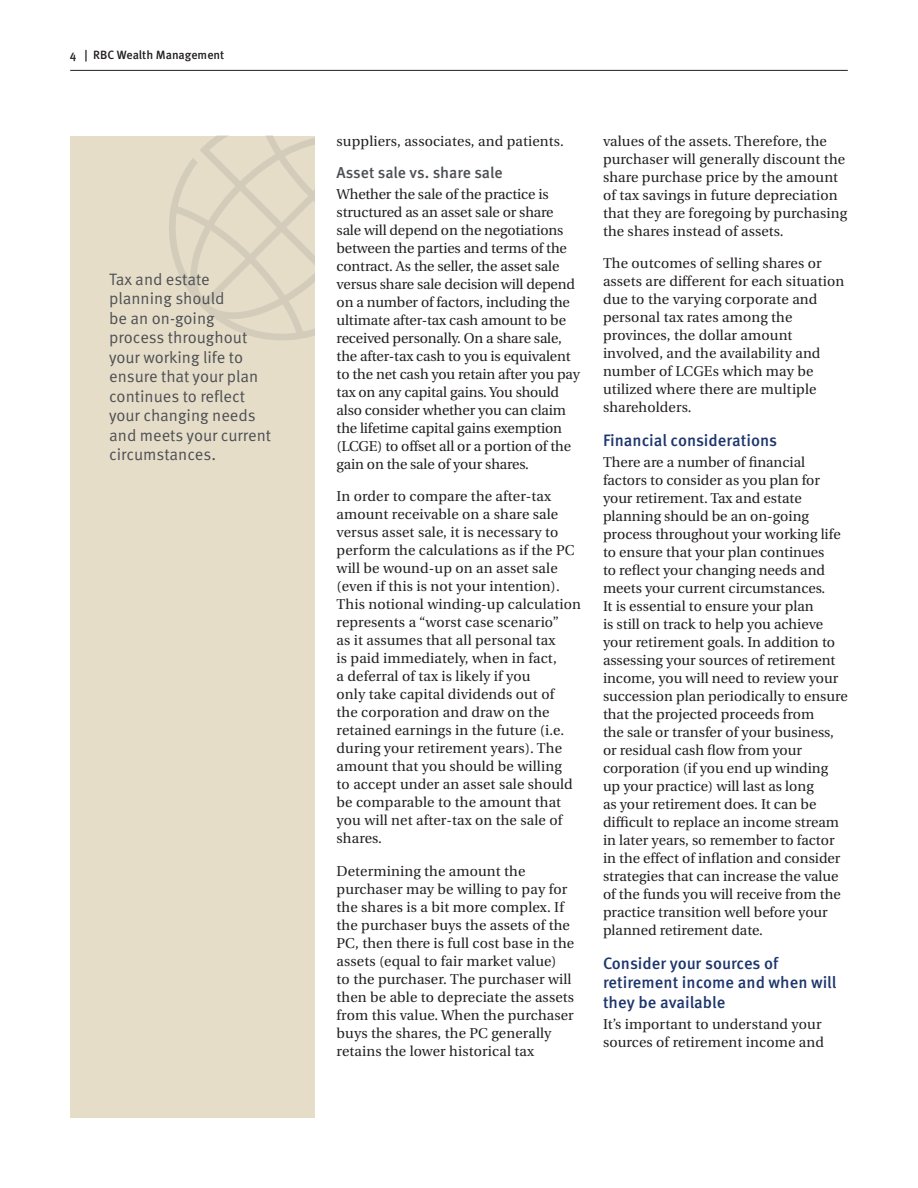
<style>
.page{position:relative;width:918px;height:1188px;background:#fff}
.page>*{position:absolute;margin:0;border:0;box-sizing:border-box;transform-origin:0 0}
.t1{font:16.5px/19.5px "Meta OT Norm";color:#4c4f54}
.t2{font:500 16.5px/19.5px "Meta OT";color:#1d366c}
.t3{font:500 15.75px "Meta OT";letter-spacing:-.005em;color:#4c4f54}
.t4{font:14.25px/18px "Utopia";color:#231f20}
.t5{font:500 12px "Meta OT";color:#231f20}
</style>
<div class="page">
<hr style="left:70px;top:70px;width:778px;height:1px;background:#231f20">
<div style="left:70px;top:136px;width:245px;height:982px;background:#e6ddc8"></div>
<svg style="left:169px;top:135px;width:146px;height:205px"></svg>
<p class="t5" style="left:70px;top:47px;width:156px">4 | RBC Wealth Management</p>
<p class="t1" style="left:109px;top:269px;width:164px">Tax and estate planning should<br>be an on-going process throughout your working life to ensure that your plan continues to reflect your changing needs and meets your current circumstances.</p>
<p class="t4" style="left:337px;top:132px;width:229px">suppliers, associates, and patients.</p>
<p class="t3" style="left:337px;top:163px;width:168px">Asset sale vs. share sale</p>
<p class="t4" style="left:337px;top:186px;width:245px">Whether the sale of the practice is structured as an asset sale or share sale will depend on the negotiations between the parties and terms of the contract. As the seller, the asset sale versus share sale decision will depend on a number of factors, including the ultimate after-tax cash amount to be received personally. On a share sale, the after-tax cash to you is equivalent to the net cash you retain after you pay tax on any capital gains. You should also consider whether you can claim the lifetime capital gains exemption (LCGE) to offset all or a portion of the gain on the sale of your shares.</p>
<p class="t4" style="left:337px;top:488px;width:246px">In order to compare the after-tax amount receivable on a share sale versus asset sale, it is necessary to perform the calculations as if the PC will be wound-up on an asset sale (even if this is not your intention).<br>This notional winding-up calculation represents a “worst case scenario”<br>as it assumes that all personal tax<br>is paid immediately, when in fact,<br>a deferral of tax is likely if you<br>only take capital dividends out of<br>the corporation and draw on the retained earnings in the future (i.e. during your retirement years). The amount that you should be willing<br>to accept under an asset sale should be comparable to the amount that you will net after-tax on the sale of shares.</p>
<p class="t4" style="left:337px;top:862px;width:239px">Determining the amount the purchaser may be willing to pay for the shares is a bit more complex. If the purchaser buys the assets of the PC, then there is full cost base in the assets (equal to fair market value)<br>to the purchaser. The purchaser will then be able to depreciate the assets from this value. When the purchaser buys the shares, the PC generally retains the lower historical tax</p>
<p class="t4" style="left:603px;top:132px;width:246px">values of the assets. Therefore, the purchaser will generally discount the share purchase price by the amount of tax savings in future depreciation that they are foregoing by purchasing the shares instead of assets.</p>
<p class="t4" style="left:603px;top:254px;width:243px">The outcomes of selling shares or assets are different for each situation due to the varying corporate and personal tax rates among the provinces, the dollar amount involved, and the availability and number of LCGEs which may be utilized where there are multiple shareholders.</p>
<p class="t2" style="left:603px;top:430px;width:176px">Financial considerations</p>
<p class="t4" style="left:603px;top:453px;width:246px">There are a number of financial factors to consider as you plan for your retirement. Tax and estate planning should be an on-going process throughout your working life to ensure that your plan continues<br>to reflect your changing needs and meets your current circumstances.<br>It is essential to ensure your plan<br>is still on track to help you achieve your retirement goals. In addition to assessing your sources of retirement income, you will need to review your succession plan periodically to ensure that the projected proceeds from<br>the sale or transfer of your business, or residual cash flow from your corporation (if you end up winding up your practice) will last as long<br>as your retirement does. It can be difficult to replace an income stream in later years, so remember to factor in the effect of inflation and consider strategies that can increase the value of the funds you will receive from the practice transition well before your planned retirement date.</p>
<p class="t2" style="left:603px;top:953px;width:235px">Consider your sources of retirement income and when will they be available</p>
<p class="t4" style="left:603px;top:1015px;width:222px">It’s important to understand your sources of retirement income and</p>
</div>
